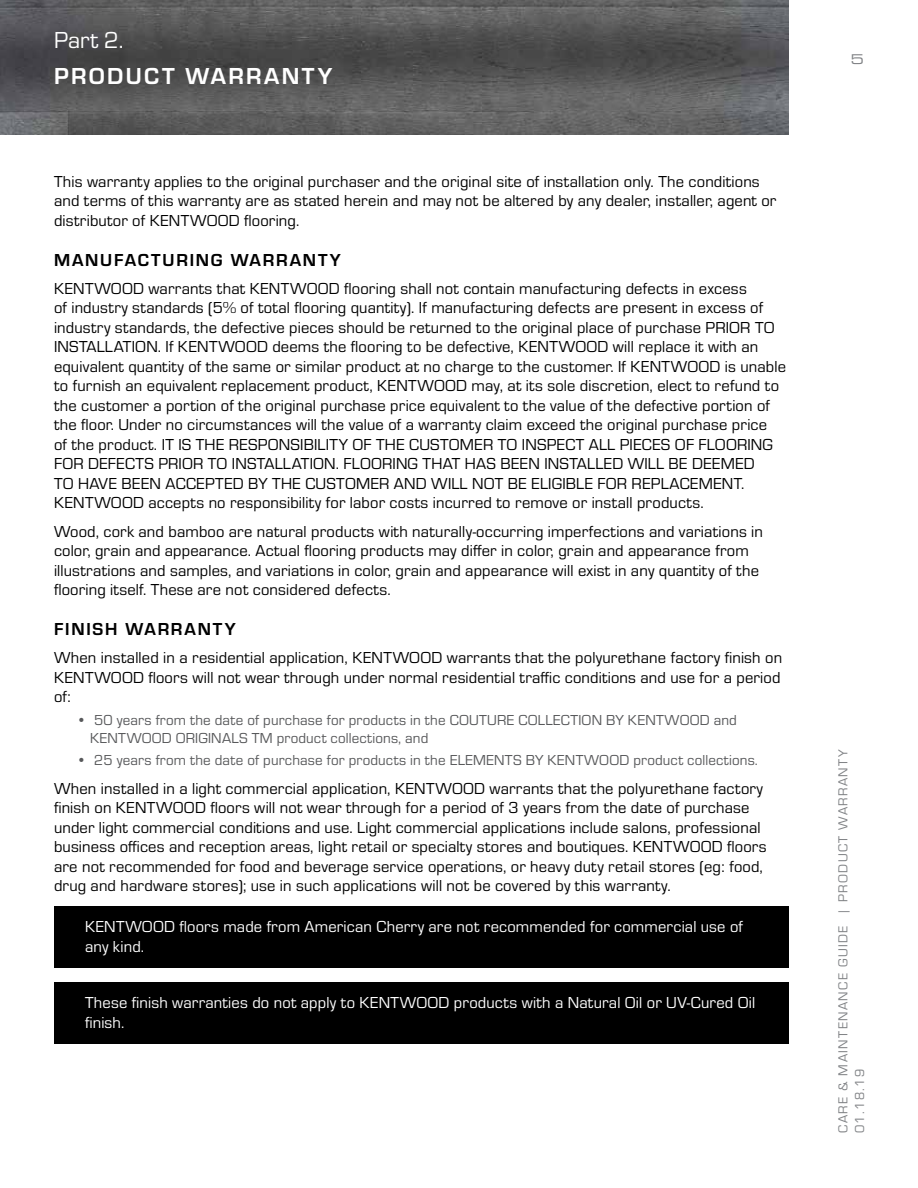
<style>
.page{position:relative;width:918px;height:1188px;background:#fff}
.page>*{position:absolute;margin:0;border:0;box-sizing:border-box;transform-origin:0 0}
.t1{font:700 24px "Eurostile";letter-spacing:.1em;color:#fff}
.t2{font:24px "Eurostile";color:#fff}
.t3{font:700 18px "Eurostile";letter-spacing:.1em;color:#000}
.t4{font:16.5px/19.5px "Eurostile";letter-spacing:.01em;color:#000}
.t5{font:16.5px/19.5px "Eurostile";letter-spacing:.01em;color:#fff}
.t6{font:15px/18px "Eurostile";letter-spacing:.01em;color:#58595b}
.t7{font:13.5px/16.5px "Eurostile";letter-spacing:.1em;color:#808285}
.t8{font:13.5px "Eurostile LT Std Ex 2";color:#808285}
</style>
<div class="page">
<img style="left:0;top:0;width:788px;height:135px">
<div style="left:54px;top:906px;width:734px;height:61px;background:#000"></div>
<div style="left:54px;top:982px;width:734px;height:61px;background:#000"></div>
<h1 class="t2" style="left:54px;top:25px;width:71px">Part 2.</h1>
<h1 class="t1" style="left:54px;top:59px;width:280px">PRODUCT WARRANTY</h1>
<p class="t4" style="left:54px;top:171px;width:724px">This warranty applies to the original purchaser and the original site of installation only. The conditions and terms of this warranty are as stated herein and may not be altered by any dealer, installer, agent or distributor of KENTWOOD flooring.</p>
<p class="t3" style="left:54px;top:247px;width:288px">MANUFACTURING WARRANTY</p>
<p class="t4" style="left:54px;top:278px;width:734px">KENTWOOD warrants that KENTWOOD flooring shall not contain manufacturing defects in excess<br>of industry standards (5% of total flooring quantity). If manufacturing defects are present in excess of industry standards, the defective pieces should be returned to the original place of purchase PRIOR TO INSTALLATION. If KENTWOOD deems the flooring to be defective, KENTWOOD will replace it with an equivalent quantity of the same or similar product at no charge to the customer. If KENTWOOD is unable to furnish an equivalent replacement product, KENTWOOD may, at its sole discretion, elect to refund to the customer a portion of the original purchase price equivalent to the value of the defective portion of the floor. Under no circumstances will the value of a warranty claim exceed the original purchase price<br>of the product. IT IS THE RESPONSIBILITY OF THE CUSTOMER TO INSPECT ALL PIECES OF FLOORING FOR DEFECTS PRIOR TO INSTALLATION. FLOORING THAT HAS BEEN INSTALLED WILL BE DEEMED<br>TO HAVE BEEN ACCEPTED BY THE CUSTOMER AND WILL NOT BE ELIGIBLE FOR REPLACEMENT.<br>KENTWOOD accepts no responsibility for labor costs incurred to remove or install products.</p>
<p class="t4" style="left:54px;top:521px;width:710px">Wood, cork and bamboo are natural products with naturally-occurring imperfections and variations in color, grain and appearance. Actual flooring products may differ in color, grain and appearance from illustrations and samples, and variations in color, grain and appearance will exist in any quantity of the flooring itself. These are not considered defects.</p>
<p class="t3" style="left:54px;top:616px;width:183px">FINISH WARRANTY</p>
<p class="t4" style="left:54px;top:648px;width:730px;text-align:justify">When installed in a residential application, KENTWOOD warrants that the polyurethane factory finish on KENTWOOD floors will not wear through under normal residential traffic conditions and use for a period of:</p>
<p class="t6" style="left:90px;top:710px;width:648px;text-indent:-14px">• 50 years from the date of purchase for products in the COUTURE COLLECTION BY KENTWOOD and<br>KENTWOOD ORIGINALS TM product collections, and</p>
<p class="t6" style="left:76px;top:751px;width:683px">• 25 years from the date of purchase for products in the ELEMENTS BY KENTWOOD product collections.</p>
<p class="t4" style="left:54px;top:778px;width:714px">When installed in a light commercial application, KENTWOOD warrants that the polyurethane factory finish on KENTWOOD floors will not wear through for a period of 3 years from the date of purchase under light commercial conditions and use. Light commercial applications include salons, professional business offices and reception areas, light retail or specialty stores and boutiques. KENTWOOD floors are not recommended for food and beverage service operations, or heavy duty retail stores (eg: food, drug and hardware stores); use in such applications will not be covered by this warranty.</p>
<p class="t5" style="left:85px;top:916px;width:659px">KENTWOOD floors made from American Cherry are not recommended for commercial use of any kind.</p>
<p class="t5" style="left:85px;top:993px;width:672px">These finish warranties do not apply to KENTWOOD products with a Natural Oil or UV-Cured Oil finish.</p>
<p class="t8" style="left:851px;top:50px;width:15px">5</p>
<p class="t7" style="left:834px;top:1133px;width:386px;rotate:-90deg">CARE &amp; MAINTENANCE GUIDE | PRODUCT WARRANTY<br>01.18.19</p>
</div>
